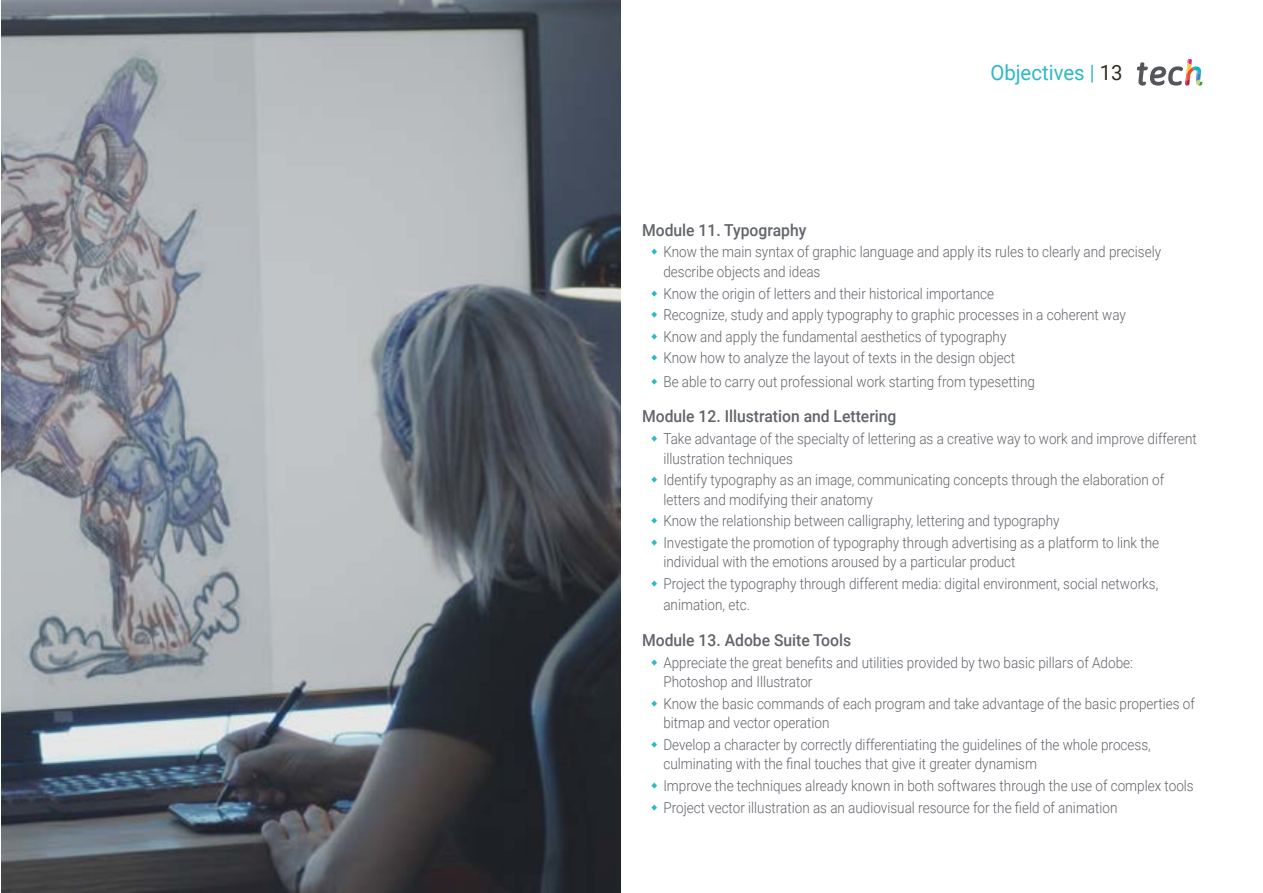
<style>
.page{position:relative;width:1263px;height:893px;background:#fff}
.page>*{position:absolute;margin:0;border:0;box-sizing:border-box;transform-origin:0 0}
.t1{font:21px "Roboto";color:#2db8c5}
.t2{font:500 16.5px "Roboto";color:#61646a;scale:.95 1}
.t3{font:300 15px/19.5px "Roboto";color:#61646a;scale:.9 1}
.s1{color:#312e20}
</style>
<div class="page">
<svg style="left:1137px;top:59px;width:65px;height:27px"></svg>
<img style="left:1px;top:0;width:620px;height:893px">
<h1 class="t1" style="left:990px;top:57px;width:134px">Objectives | <span class="s1">13</span></h1>
<p class="t2" style="left:642px;top:218px;width:174px">Module 11. Typography</p>
<p class="t3" style="left:663px;top:242px;width:555px">Know the main syntax of graphic language and apply its rules to clearly and precisely describe objects and ideas</p>
<p class="t3" style="left:663px;top:282px;width:515px;line-height:21.6px">Know the origin of letters and their historical importance<br>Recognize, study and apply typography to graphic processes in a coherent way Know and apply the fundamental aesthetics of typography<br>Know how to analyze the layout of texts in the design object</p>
<p class="t3" style="left:663px;top:371px;width:414px">Be able to carry out professional work starting from typesetting</p>
<p class="t2" style="left:642px;top:405px;width:269px">Module 12. Illustration and Lettering</p>
<p class="t3" style="left:663px;top:428px;width:594px">Take advantage of the specialty of lettering as a creative way to work and improve different illustration techniques</p>
<p class="t3" style="left:663px;top:469px;width:558px">Identify typography as an image, communicating concepts through the elaboration of letters and modifying their anatomy</p>
<p class="t3" style="left:663px;top:510px;width:552px;line-height:21.6px">Know the relationship between calligraphy, lettering and typography<br>Investigate the promotion of typography through advertising as a platform to link the</p>
<p class="t3" style="left:663px;top:551px;width:551px;line-height:21.3px">individual with the emotions aroused by a particular product<br>Project the typography through different media: digital environment, social networks, animation, etc.</p>
<p class="t2" style="left:642px;top:628px;width:222px">Module 13. Adobe Suite Tools</p>
<p class="t3" style="left:663px;top:652px;width:523px">Appreciate the great benefits and utilities provided by two basic pillars of Adobe:<br>Photoshop and Illustrator</p>
<p class="t3" style="left:663px;top:693px;width:592px">Know the basic commands of each program and take advantage of the basic properties of bitmap and vector operation</p>
<p class="t3" style="left:663px;top:734px;width:543px">Develop a character by correctly differentiating the guidelines of the whole process, culminating with the final touches that give it greater dynamism</p>
<p class="t3" style="left:663px;top:774px;width:591px;line-height:21.6px">Improve the techniques already known in both softwares through the use of complex tools<br>Project vector illustration as an audiovisual resource for the field of animation</p>
</div>
